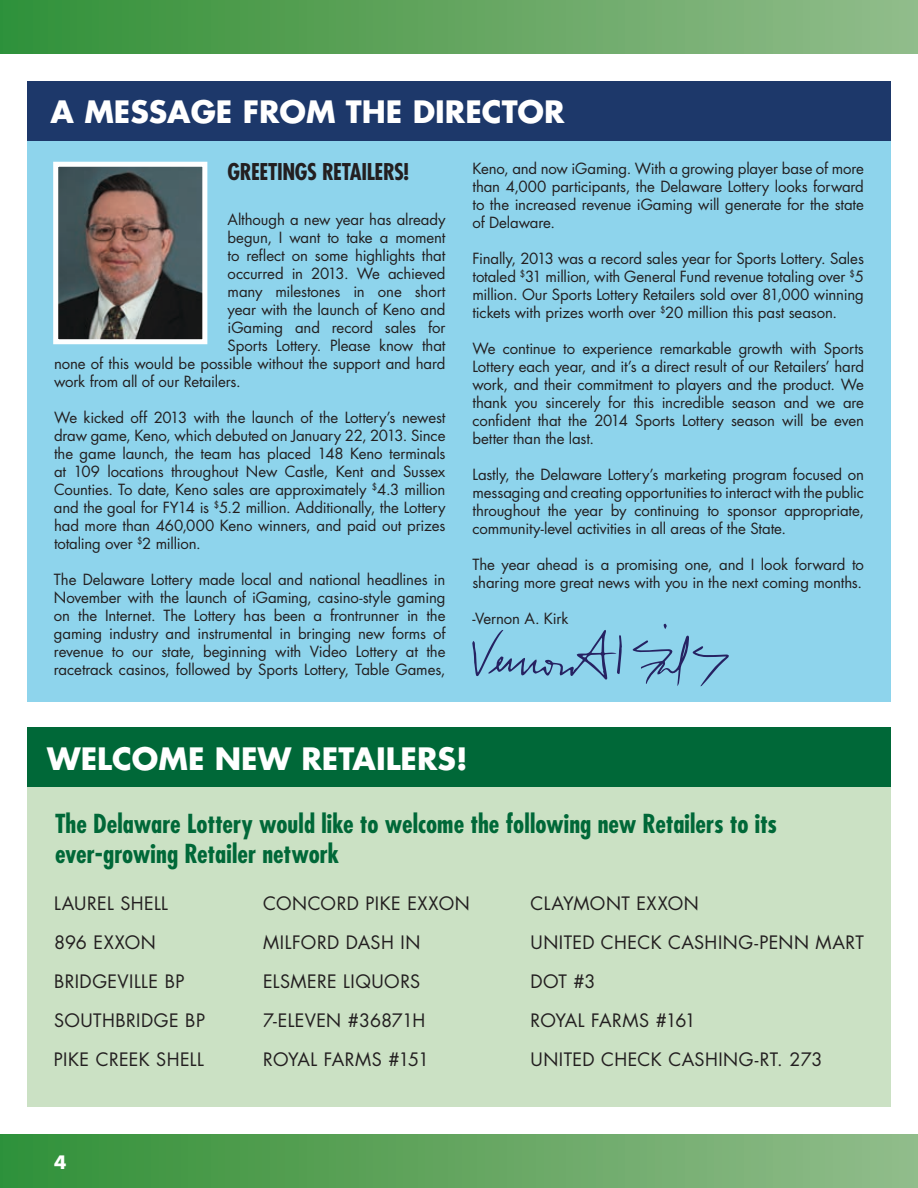
<style>
.page{position:relative;width:918px;height:1188px;background:#fff}
.page>*{position:absolute;margin:0;border:0;box-sizing:border-box;transform-origin:0 0}
.t1{font:700 30px "Futura Std";color:#fff}
.t2{font:700 condensed 25.5px/30px "Futura Std";color:#006838}
.t3{font:700 condensed 22.5px "Futura Std";letter-spacing:-.015em;color:#231f20}
.t4{font:18px/39px "Futura Std";letter-spacing:.015em;color:#231f20;text-align:justify}
.t5{font:700 18px "Futura Std";color:#fff}
.t6{font:15px/18px "Futura Std";letter-spacing:-.01em;color:#231f20;text-align:justify}
</style>
<div class="page">
<div style="left:27px;top:82px;width:864px;height:620px;background:#8ed4ec"></div>
<div style="left:27px;top:81px;width:864px;height:60px;background:#1d386a"></div>
<img style="left:59px;top:168px;width:142px;height:170px">
<div style="left:53px;top:162px;width:154px;height:182px;border:5px solid #fff"></div>
<svg style="left:633px;top:636px;width:96px;height:50px"></svg>
<svg style="left:472px;top:630px;width:150px;height:50px"></svg>
<svg style="left:663px;top:624px;width:4px;height:5px"></svg>
<div style="left:27px;top:729px;width:863px;height:378px;background:#cbe1c4"></div>
<div style="left:27px;top:727px;width:863px;height:60px;background:#006838"></div>
<div style="left:0;top:0;width:918px;height:54px;background:linear-gradient(to right,#329037,#92bc8a)"></div>
<div style="left:0;top:1134px;width:918px;height:54px;background:linear-gradient(to right,#329037,#92bc8a)"></div>
<h1 class="t1" style="left:51px;top:92px;width:516px">A MESSAGE FROM THE DIRECTOR</h1>
<h3 class="t3" style="left:228px;top:158px;width:183px">Greetings Retailers!</h3>
<p class="t6" style="left:228px;top:210px;width:219px">Although a new year has already</p>
<p class="t6" style="left:228px;top:228px;width:219px">begun, I want to take a moment</p>
<p class="t6" style="left:228px;top:246px;width:219px">to reflect on some highlights that</p>
<p class="t6" style="left:228px;top:264px;width:219px">occurred in 2013. We achieved</p>
<p class="t6" style="left:228px;top:282px;width:219px">many milestones in one short</p>
<p class="t6" style="left:228px;top:300px;width:219px">year with the launch of Keno and</p>
<p class="t6" style="left:228px;top:318px;width:219px">iGaming and record sales for</p>
<p class="t6" style="left:228px;top:336px;width:219px">Sports Lottery. Please know that</p>
<p class="t6" style="left:54px;top:354px;width:393px">none of this would be possible without the support and hard</p>
<p class="t6" style="left:54px;top:372px;width:188px">work from all of our Retailers.</p>
<p class="t6" style="left:54px;top:408px;width:393px">We kicked off 2013 with the launch of the Lottery’s newest draw game, Keno, which debuted on January 22, 2013. Since the game launch, the team has placed 148 Keno terminals at 109 locations throughout New Castle, Kent and Sussex Counties. To date, Keno sales are approximately <sup>$</sup>4.3 million and the goal for FY14 is <sup>$</sup>5.2 million. Additionally, the Lottery had more than 460,000 Keno winners, and paid out prizes totaling over <sup>$</sup>2 million.</p>
<p class="t6" style="left:54px;top:570px;width:393px">The Delaware Lottery made local and national headlines in November with the launch of iGaming, casino-style gaming on the Internet. The Lottery has been a frontrunner in the gaming industry and instrumental in bringing new forms of revenue to our state, beginning with Video Lottery at the racetrack casinos, followed by Sports Lottery, Table Games,</p>
<p class="t6" style="left:472px;top:159px;width:393px">Keno, and now iGaming. With a growing player base of more than 4,000 participants, the Delaware Lottery looks forward to the increased revenue iGaming will generate for the state of Delaware.</p>
<p class="t6" style="left:472px;top:249px;width:393px">Finally, 2013 was a record sales year for Sports Lottery. Sales totaled <sup>$</sup>31 million, with General Fund revenue totaling over <sup>$</sup>5 million. Our Sports Lottery Retailers sold over 81,000 winning tickets with prizes worth over <sup>$</sup>20 million this past season.</p>
<p class="t6" style="left:473px;top:339px;width:393px">We continue to experience remarkable growth with Sports Lottery each year, and it’s a direct result of our Retailers’ hard work, and their commitment to players and the product. We thank you sincerely for this incredible season and we are confident that the 2014 Sports Lottery season will be even better than the last.</p>
<p class="t6" style="left:473px;top:465px;width:393px">Lastly, the Delaware Lottery’s marketing program focused on messaging and creating opportunities to interact with the public throughout the year by continuing to sponsor appropriate, community-level activities in all areas of the State.</p>
<p class="t6" style="left:473px;top:555px;width:393px">The year ahead is a promising one, and I look forward to sharing more great news with you in the next coming months.</p>
<p class="t6" style="left:473px;top:609px;width:97px">-Vernon A. Kirk</p>
<h1 class="t1" style="left:47px;top:739px;width:422px">WELCOME NEW RETAI LERS!</h1>
<h2 class="t2" style="left:55px;top:809px;width:724px">The Delaware Lottery would like to welcome the following new Retailers to its ever-growing Retailer network</h2>
<p class="t4" style="left:54px;top:884px;width:43px">Laurel</p>
<p class="t4" style="left:531px;top:884px;width:27px">Claymont</p>
<p class="t4" style="left:637px;top:884px;width:47px">Exxon</p>
<p class="t4" style="left:531px;top:923px;width:12px">United</p>
<p class="t4" style="left:601px;top:923px;width:26px">Check</p>
<p class="t4" style="left:668px;top:923px;width:27px">Cashing</p>
<p class="t4" style="left:755px;top:923px;width:28px">-Penn</p>
<p class="t4" style="left:815px;top:923px;width:29px">Mart</p>
<p class="t4" style="left:531px;top:962px;width:67px">DOT #3<br>Royal</p>
<p class="t4" style="left:263px;top:884px;width:28px">Concord</p>
<p class="t4" style="left:366px;top:884px;width:19px">Pike</p>
<p class="t4" style="left:407px;top:884px;width:47px">Exxon</p>
<p class="t4" style="left:263px;top:923px;width:28px">Milford</p>
<p class="t4" style="left:346px;top:923px;width:25px">Dash</p>
<p class="t4" style="left:401px;top:923px;width:16px">In</p>
<p class="t4" style="left:263px;top:962px;width:21px">Elsmere</p>
<p class="t4" style="left:343px;top:962px;width:54px">Liquors</p>
<p class="t4" style="left:263px;top:1001px;width:36px">7-Eleven</p>
<p class="t4" style="left:348px;top:1001px;width:79px">#36871H</p>
<p class="t4" style="left:263px;top:1040px;width:22px">Royal</p>
<p class="t4" style="left:324px;top:1040px;width:22px">Farms</p>
<p class="t4" style="left:388px;top:1040px;width:42px">#151</p>
<p class="t4" style="left:54px;top:884px;width:87px;text-indent:66px">Shell 896 Exxon Bridgeville</p>
<p class="t4" style="left:165px;top:962px;width:21px">BP</p>
<p class="t4" style="left:54px;top:1001px;width:51px">So uthbridge</p>
<p class="t4" style="left:185px;top:1001px;width:21px">BP</p>
<p class="t4" style="left:54px;top:1040px;width:19px">Pike</p>
<p class="t4" style="left:96px;top:1040px;width:25px">Creek</p>
<p class="t4" style="left:156px;top:1040px;width:21px">Shell</p>
<p class="t4" style="left:591px;top:1001px;width:22px">Farms</p>
<p class="t4" style="left:656px;top:1001px;width:42px">#161</p>
<p class="t4" style="left:531px;top:1040px;width:12px">United</p>
<p class="t4" style="left:601px;top:1040px;width:26px">Check</p>
<p class="t4" style="left:668px;top:1040px;width:27px">Cashing</p>
<p class="t4" style="left:755px;top:1040px;width:69px">-Rt. 273</p>
<p class="t5" style="left:54px;top:1150px;width:14px">4</p>
</div>
